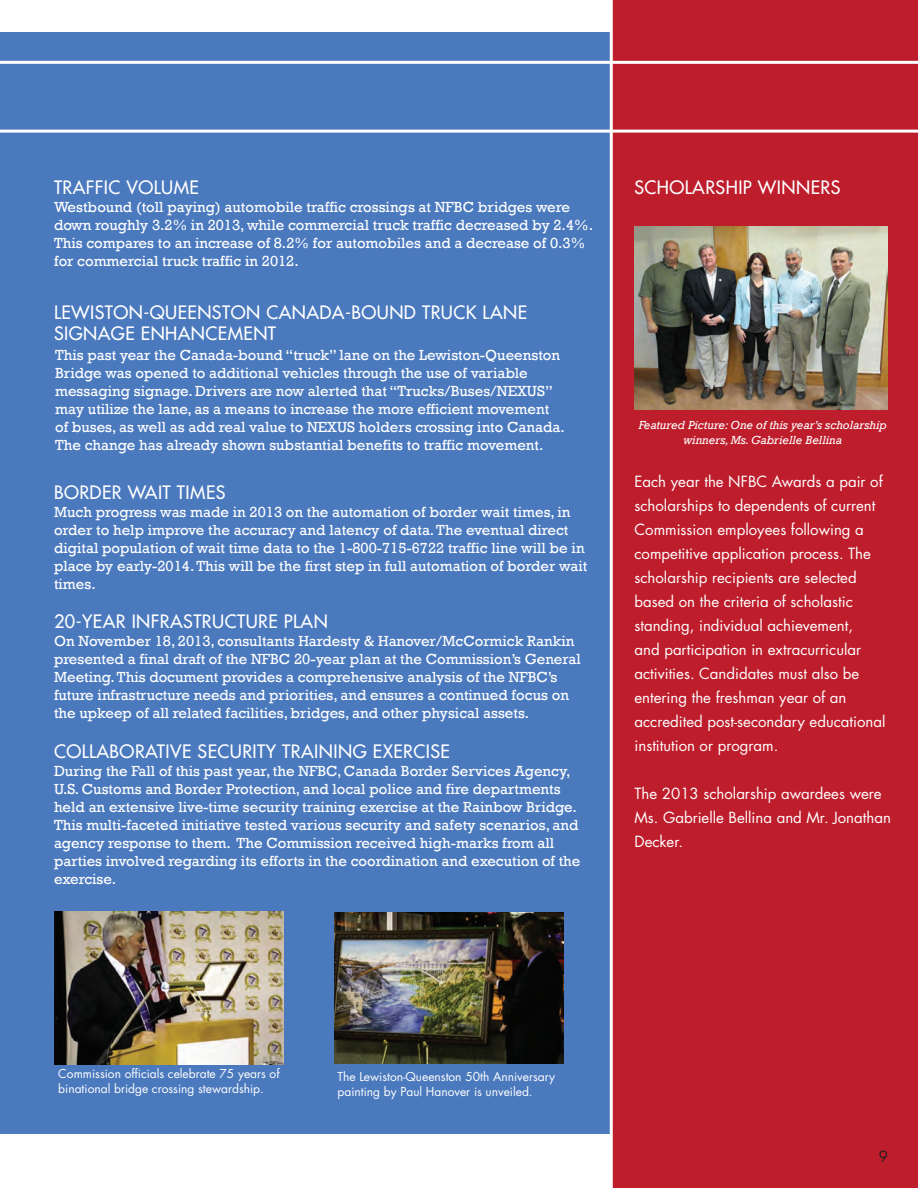
<style>
.page{position:relative;width:918px;height:1188px;background:#fff}
.page>*{position:absolute;margin:0;border:0;box-sizing:border-box;transform-origin:0 0}
.t1{font:18px/21.6px "Futura";letter-spacing:.025em;color:#fff}
.t2{font:15px/18px "Rockwell";color:#fff}
.t3{font:15px/24px "Futura";color:#fff}
.t4{font:15px "Futura";color:#231f20}
.t5{font:12px/15px "Futura";color:#fff}
.t6{font:italic 12px/15px "Rockwell";color:#fff;text-align:center}
</style>
<div class="page">
<div style="left:1px;top:33px;width:917px;height:1101px;background:#4a79be"></div>
<div style="left:610px;top:0;width:308px;height:1188px;background:#be1d2c"></div>
<img style="left:634px;top:227px;width:254px;height:183px">
<hr style="left:0;top:61px;width:918px;height:3px;background:#fff">
<hr style="left:0;top:130px;width:918px;height:3px;background:#fff">
<img style="left:55px;top:912px;width:229px;height:153px">
<img style="left:334px;top:913px;width:229px;height:151px">
<p class="t1" style="left:54px;top:177px;width:146px">TRAFFIC VOLUME</p>
<p class="t2" style="left:54px;top:199px;width:541px">Westbound (toll paying) automobile traffic crossings at NFBC bridges were down roughly 3.2% in 2013, while commercial truck traffic decreased by 2.4%.<br>This compares to an increase of 8.2% for automobiles and a decrease of 0.3% for commercial truck traffic in 2012.</p>
<p class="t1" style="left:54px;top:301px;width:475px">LEWISTON-QUEENSTON CANADA-BOUND TRUCK LANE<br>SIGNAGE ENHANCEMENT</p>
<p class="t2" style="left:55px;top:346px;width:511px">This past year the Canada-bound “truck” lane on the Lewiston-Queenston Bridge was opened to additional vehicles through the use of variable messaging signage. Drivers are now alerted that “Trucks/Buses/NEXUS” may utilize the lane, as a means to increase the more efficient movement of buses, as well as add real value to NEXUS holders crossing into Canada.<br>The change has already shown substantial benefits to traffic movement.</p>
<p class="t1" style="left:54px;top:481px;width:173px">BORDER WAIT TIMES</p>
<p class="t2" style="left:54px;top:503px;width:535px">Much progress was made in 2013 on the automation of border wait times, in order to help improve the accuracy and latency of data. The eventual direct digital population of wait time data to the 1-800-715-6722 traffic line will be in place by early-2014. This will be the first step in full automation of border wait times.</p>
<p class="t1" style="left:54px;top:611px;width:275px">20-YEAR INFRASTRUCTURE PLAN</p>
<p class="t2" style="left:54px;top:632px;width:528px">On November 18, 2013, consultants Hardesty &amp; Hanover/McCormick Rankin presented a final draft of the NFBC 20-year plan at the Commission’s General Meeting. This document provides a comprehensive analysis of the NFBC’s future infrastructure needs and priorities, and ensures a continued focus on the upkeep of all related facilities, bridges, and other physical assets.</p>
<p class="t1" style="left:54px;top:740px;width:398px">COLLABORATIVE SECURITY TRAINING EXERCISE</p>
<p class="t2" style="left:54px;top:762px;width:528px">During the Fall of this past year, the NFBC, Canada Border Services Agency, U.S. Customs and Border Protection, and local police and fire departments held an extensive live-time security training exercise at the Rainbow Bridge.<br>This multi-faceted initiative tested various security and safety scenarios, and agency response to them. The Commission received high-marks from all parties involved regarding its efforts in the coordination and execution of the exercise.</p>
<p class="t1" style="left:634px;top:177px;width:207px">SCHOLARSHIP WINNERS</p>
<p class="t6" style="left:639px;top:418px;width:250px">Featured Picture: One of this year’s scholarship winners, Ms. Gabrielle Bellina</p>
<p class="t3" style="left:634px;top:469px;width:252px">Each year the NFBC Awards a pair of scholarships to dependents of current Commission employees following a competitive application process. The scholarship recipients are selected based on the criteria of scholastic standing, individual achievement,<br>and participation in extracurricular activities. Candidates must also be entering the freshman year of an accredited post-secondary educational institution or program.</p>
<p class="t3" style="left:634px;top:781px;width:258px">The 2013 scholarship awardees were<br>Ms. Gabrielle Bellina and Mr. Jonathan<br>Decker.</p>
<p class="t5" style="left:58px;top:1066px;width:223px">Commission officials celebrate 75 years of binational bridge crossing stewardship.</p>
<p class="t5" style="left:338px;top:1069px;width:219px">The Lewiston-Queenston 50th Anniversary painting by Paul Hanover is unveiled.</p>
<p class="t4" style="left:879px;top:1146px;width:11px">9</p>
</div>
